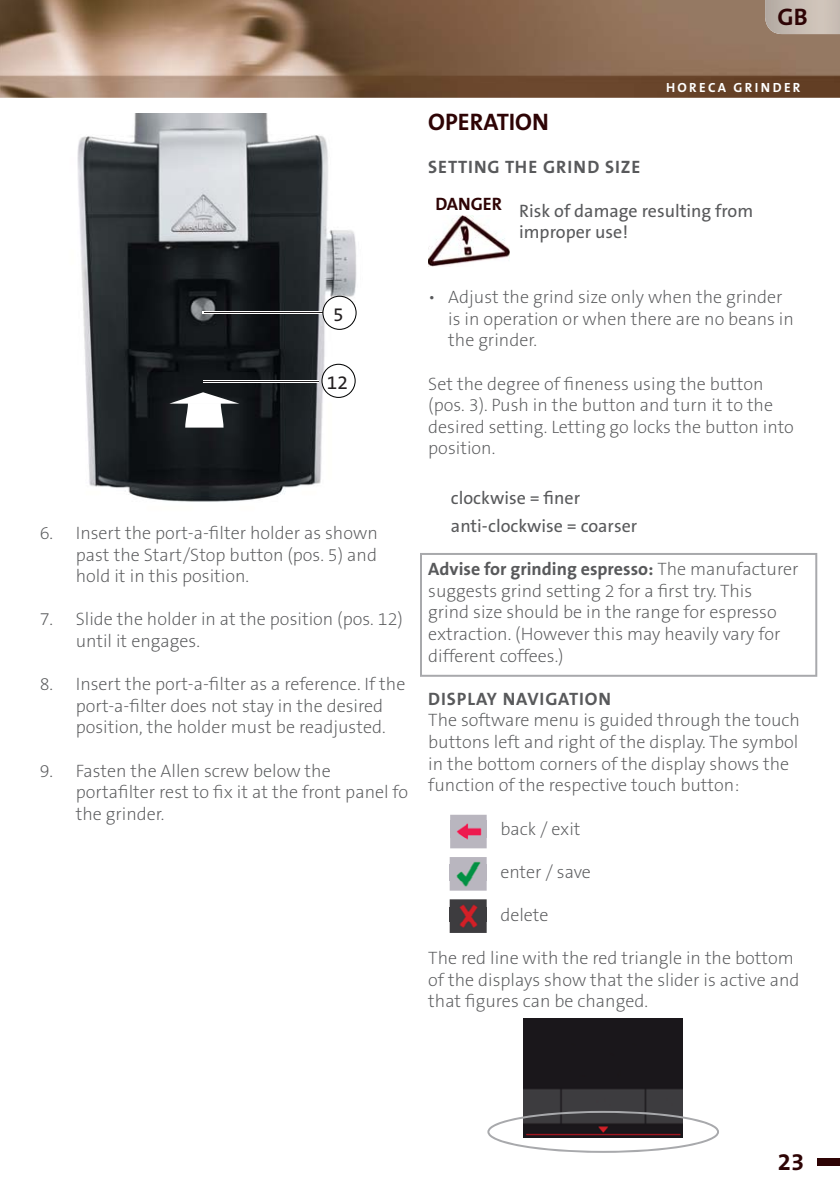
<style>
.page{position:relative;width:840px;height:1191px;background:#fff}
.page>*{position:absolute;margin:0;border:0;box-sizing:border-box;transform-origin:0 0}
.t1{font:700 24px "The Sans B7";color:#2e0405}
.t2{font:19.2px "The Sans B5 Plain";color:#231f20}
.t3{font:200 18px/21.6px "The Sans B2";color:#58595b}
.t4{font:18px/21.6px "The Sans B5 Plain";color:#58595b}
.t5{font:700 18px "The Sans B7";color:#58595b}
.t6{font:700 18px "The Sans B7";letter-spacing:.04em;color:#58595b}
.t7{font:700 18px "The Sans B7";color:#2e0405}
.t8{font:700 13.4px "The Sans B7";letter-spacing:.17em;color:#fff}
.s1{font-family:"The Sans B2";font-weight:200}
</style>
<div class="page">
<img style="left:0;top:0;width:839px;height:98px">
<img style="left:764px;top:0;width:75px;height:34px">
<div style="left:816px;top:1158px;width:23px;height:7px;background:#2e0405"></div>
<img style="left:77px;top:113px;width:280px;height:389px">
<hr style="left:202px;top:311px;width:120px;height:3px;background:#fff">
<hr style="left:204px;top:380px;width:115px;height:3px;background:#fff">
<svg style="left:169px;top:392px;width:70px;height:35px"></svg>
<hr style="left:204px;top:312px;width:119px;height:1px;background:#231f20">
<hr style="left:204px;top:381px;width:115px;height:1px;background:#231f20">
<svg style="left:322px;top:296px;width:34px;height:34px"></svg>
<svg style="left:321px;top:364px;width:34px;height:34px"></svg>
<img style="left:428px;top:216px;width:81px;height:50px">
<svg style="left:420px;top:553px;width:396px;height:124px"></svg>
<img style="left:450px;top:814px;width:36px;height:34px">
<img style="left:450px;top:821px;width:36px;height:16px">
<img style="left:449px;top:857px;width:37px;height:33px">
<img style="left:449px;top:864px;width:37px;height:16px">
<img style="left:449px;top:899px;width:37px;height:34px">
<img style="left:449px;top:907px;width:37px;height:14px">
<img style="left:523px;top:1018px;width:158px;height:92px">
<svg style="left:487px;top:1110px;width:231px;height:42px"></svg>
<h1 class="t1" style="left:777px;top:5px;width:32px">GB</h1>
<p class="t2" style="left:333px;top:304px;width:12px">5</p>
<p class="t2" style="left:327px;top:373px;width:23px">12</p>
<p class="t3" style="left:76px;top:523px;width:303px;text-align:justify;text-indent:-36px">6. Insert the port-a-filter holder as shown past the Start/Stop button (pos. 5) and hold it in this position.</p>
<p class="t3" style="left:76px;top:609px;width:328px;text-indent:-36px">7. Slide the holder in at the position (pos. 12) until it engages.</p>
<p class="t3" style="left:76px;top:674px;width:331px;text-indent:-36px">8. Insert the port-a-filter as a reference. If the port-a-filter does not stay in the desired position, the holder must be readjusted.</p>
<p class="t3" style="left:76px;top:760px;width:334px;text-indent:-36px">9. Fasten the Allen screw below the portafilter rest to fix it at the front panel fo the grinder.</p>
<p class="t8" style="left:665px;top:80px;width:136px">HORECA GRINDER</p>
<h1 class="t1" style="left:428px;top:110px;width:122px">OPERATION</h1>
<p class="t6" style="left:428px;top:158px;width:213px">SETTING THE GRIND SIZE</p>
<p class="t4" style="left:519px;top:201px;width:235px">Risk of damage resulting from improper use!</p>
<p class="t7" style="left:435px;top:195px;width:68px">DANGER</p>
<p class="t3" style="left:448px;top:287px;width:347px;text-indent:-20px">• Adjust the grind size only when the grinder is in operation or when there are no beans in the grinder.</p>
<p class="t3" style="left:428px;top:373px;width:367px">Set the degree of fineness using the button (pos. 3). Push in the button and turn it to the desired setting. Letting go locks the button into position.</p>
<p class="t4" style="left:450px;top:485px;width:188px;line-height:28px">clockwise = finer anti-clockwise = coarser</p>
<p class="t5" style="left:428px;top:560px;width:371px">Advise for grinding espresso: <span class="s1">The manufacturer</span></p>
<p class="t3" style="left:428px;top:581px;width:353px">suggests grind setting 2 for a first try. This grind size should be in the range for espresso extraction. (However this may heavily vary for different coffees.)</p>
<p class="t6" style="left:428px;top:690px;width:184px">DISPLAY NAVIGATION</p>
<p class="t3" style="left:428px;top:710px;width:373px">The software menu is guided through the touch buttons left and right of the display. The symbol in the bottom corners of the display shows the function of the respective touch button:</p>
<p class="t3" style="left:500px;top:818px;width:82px">back / exit</p>
<p class="t3" style="left:500px;top:861px;width:92px">enter / save</p>
<p class="t3" style="left:500px;top:905px;width:50px">delete</p>
<p class="t3" style="left:428px;top:948px;width:372px">The red line with the red triangle in the bottom of the displays show that the slider is active and that figures can be changed.</p>
<h1 class="t1" style="left:777px;top:1149px;width:28px">23</h1>
</div>
